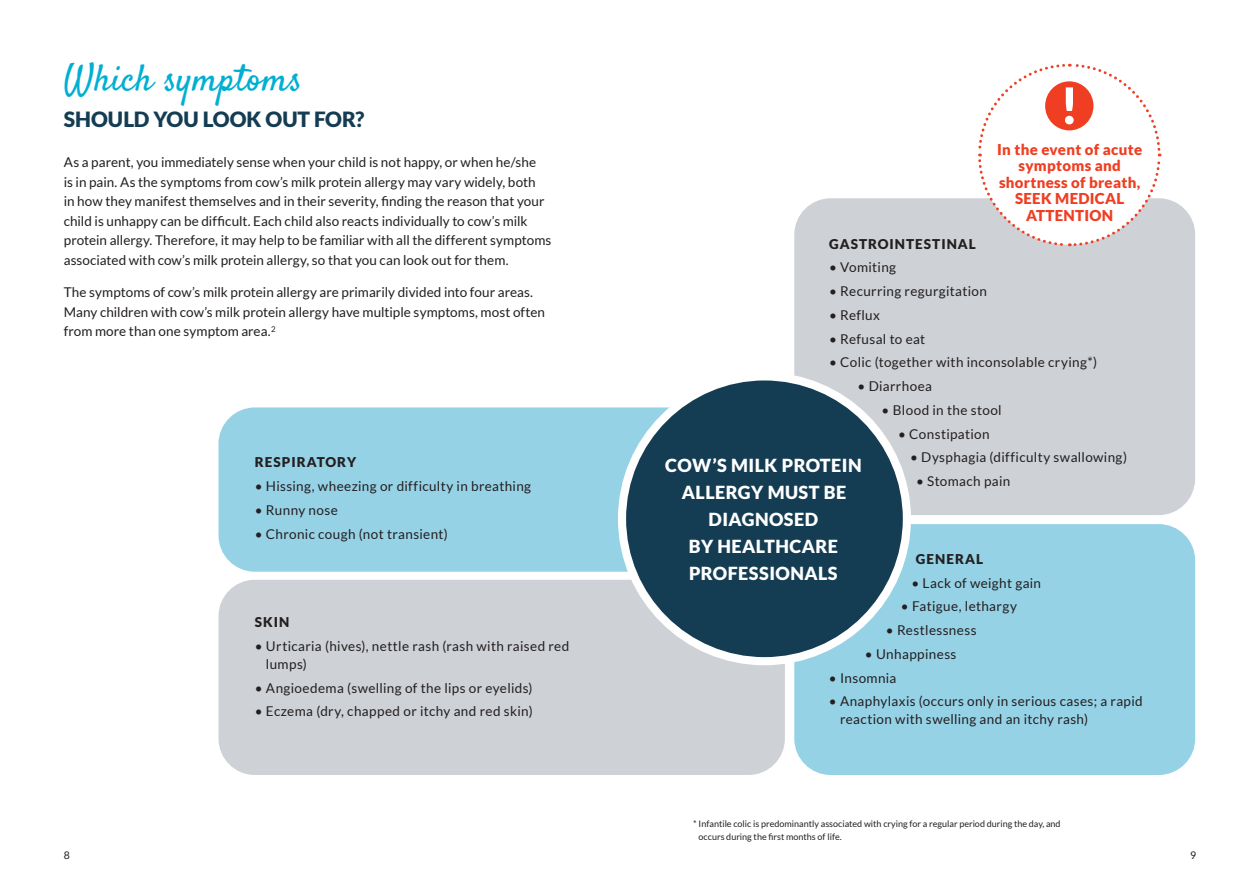
<style>
.page{position:relative;width:1259px;height:893px;background:#fff}
.page>*{position:absolute;margin:0;border:0;box-sizing:border-box;transform-origin:0 0}
.Satisfy_Vinjett{font:37.5px "Satisfy";color:#01afd2}
.Lato_Vinjett{font:900 21px "Lato";color:#143c52}
.Lato_rubrik_rad_2{font:900 18px/27px "Lato";letter-spacing:.025em;color:#fff;text-align:center}
.t1{font:900 15px/16.5px "Lato";letter-spacing:.02em;color:#ef3e22;text-align:center}
.Brödtext_9_13{font:13.5px/19.5px "Lato";color:#231f20}
.punktlista{font:13.5px/18px "Lato";letter-spacing:.025em;color:#231f20}
.punktrubrik{font:900 13.5px "Lato";letter-spacing:.075em;color:#231f20}
.tabell{font:10.5px "Lato";color:#231f20}
.t2{font:9px/12.1px "Lato";color:#231f20}
</style>
<div class="page">
<div style="left:218px;top:580px;width:567px;height:195px;background:#ced1d5;border-radius:36px"></div>
<div style="left:218px;top:407px;width:567px;height:165px;background:#96d2e6;border-radius:36px"></div>
<div style="left:794px;top:524px;width:401px;height:251px;background:#96d2e6;border-radius:36px"></div>
<div style="left:794px;top:198px;width:401px;height:317px;background:#ced1d5;border-radius:36px"></div>
<div style="left:622px;top:376px;width:285px;height:285px;background:#143c52;border-radius:50%"></div>
<div style="left:618px;top:372px;width:293px;height:293px;border:8px solid #fff;border-radius:50%"></div>
<svg style="left:976px;top:63px;width:186px;height:184px"></svg>
<p class="Satisfy_Vinjett" style="left:64px;top:55px;width:240px">Which symptoms</p>
<p class="Lato_Vinjett" style="left:64px;top:107px;width:302px">SHOULD YOU LOOK OUT FOR?</p>
<p class="Brödtext_9_13" style="left:64px;top:153px;width:489px">As a parent, you immediately sense when your child is not happy, or when he/she<br>is in pain. As the symptoms from cow’s milk protein allergy may vary widely, both<br>in how they manifest themselves and in their severity, finding the reason that your child is unhappy can be difficult. Each child also reacts individually to cow’s milk protein allergy. Therefore, it may help to be familiar with all the different symptoms associated with cow’s milk protein allergy, so that you can look out for them.</p>
<p class="Brödtext_9_13" style="left:64px;top:282px;width:483px">The symptoms of cow’s milk protein allergy are primarily divided into four areas.<br>Many children with cow’s milk protein allergy have multiple symptoms, most often from more than one symptom area.<sup>2</sup></p>
<p class="punktrubrik" style="left:255px;top:455px;width:103px">RESPIRATORY</p>
<p class="punktlista" style="left:255px;top:477px;width:278px">• Hissing, wheezing or difficulty in breathing</p>
<p class="punktlista" style="left:255px;top:501px;width:84px">• Runny nose</p>
<p class="punktlista" style="left:255px;top:525px;width:194px">• Chronic cough (not transient)</p>
<p class="punktrubrik" style="left:255px;top:614px;width:36px">SKIN</p>
<p class="punktlista" style="left:266px;top:637px;width:305px;text-indent:-11px">• Urticaria (hives), nettle rash (rash with raised red lumps)</p>
<p class="punktlista" style="left:255px;top:679px;width:279px">• Angioedema (swelling of the lips or eyelids)</p>
<p class="punktlista" style="left:255px;top:702px;width:279px">• Eczema (dry, chapped or itchy and red skin)</p>
<p class="t1" style="left:997px;top:141px;width:147px">In the event of acute symptoms and shortness of breath,<br>SEEK MEDICAL<br>ATTENTION</p>
<p class="punktrubrik" style="left:829px;top:236px;width:148px">GASTROINTESTINAL</p>
<p class="punktlista" style="left:829px;top:258px;width:69px">• Vomiting</p>
<p class="punktlista" style="left:829px;top:282px;width:159px">• Recurring regurgitation</p>
<p class="punktlista" style="left:829px;top:306px;width:52px">• Reflux</p>
<p class="punktlista" style="left:829px;top:330px;width:98px">• Refusal to eat</p>
<p class="punktlista" style="left:829px;top:353px;width:270px">• Colic (together with inconsolable crying*)</p>
<p class="punktlista" style="left:857px;top:377px;width:76px">• Diarrhoea</p>
<p class="punktlista" style="left:881px;top:401px;width:122px">• Blood in the stool</p>
<p class="punktlista" style="left:898px;top:425px;width:93px">• Constipation</p>
<p class="punktlista" style="left:910px;top:448px;width:218px">• Dysphagia (difficulty swallowing)</p>
<p class="punktlista" style="left:916px;top:472px;width:96px">• Stomach pain</p>
<p class="Lato_rubrik_rad_2" style="left:665px;top:452px;width:198px">COW’S MILK PROTEIN<br>ALLERGY MUST BE</p>
<p class="Lato_rubrik_rad_2" style="left:689px;top:506px;width:151px">DIAGNOSED<br>BY HEALTHCARE<br>PROFESSIONALS</p>
<p class="punktrubrik" style="left:916px;top:551px;width:69px">GENERAL</p>
<p class="punktlista" style="left:911px;top:574px;width:131px">• Lack of weight gain</p>
<p class="punktlista" style="left:901px;top:597px;width:117px">• Fatigue, lethargy</p>
<p class="punktlista" style="left:886px;top:621px;width:92px">• Restlessness</p>
<p class="punktlista" style="left:865px;top:645px;width:93px">• Unhappiness</p>
<p class="punktlista" style="left:829px;top:669px;width:69px">• Insomnia</p>
<p class="punktlista" style="left:840px;top:692px;width:304px;text-indent:-11px">• Anaphylaxis (occurs only in serious cases; a rapid reaction with swelling and an itchy rash)</p>
<p class="t2" style="left:698px;top:818px;width:363px;text-indent:-5px">* Infantile colic is predominantly associated with crying for a regular period during the day, and occurs during the first months of life.</p>
<p class="tabell" style="left:64px;top:849px;width:8px">8</p>
<p class="tabell" style="left:1190px;top:849px;width:8px">9</p>
</div>
